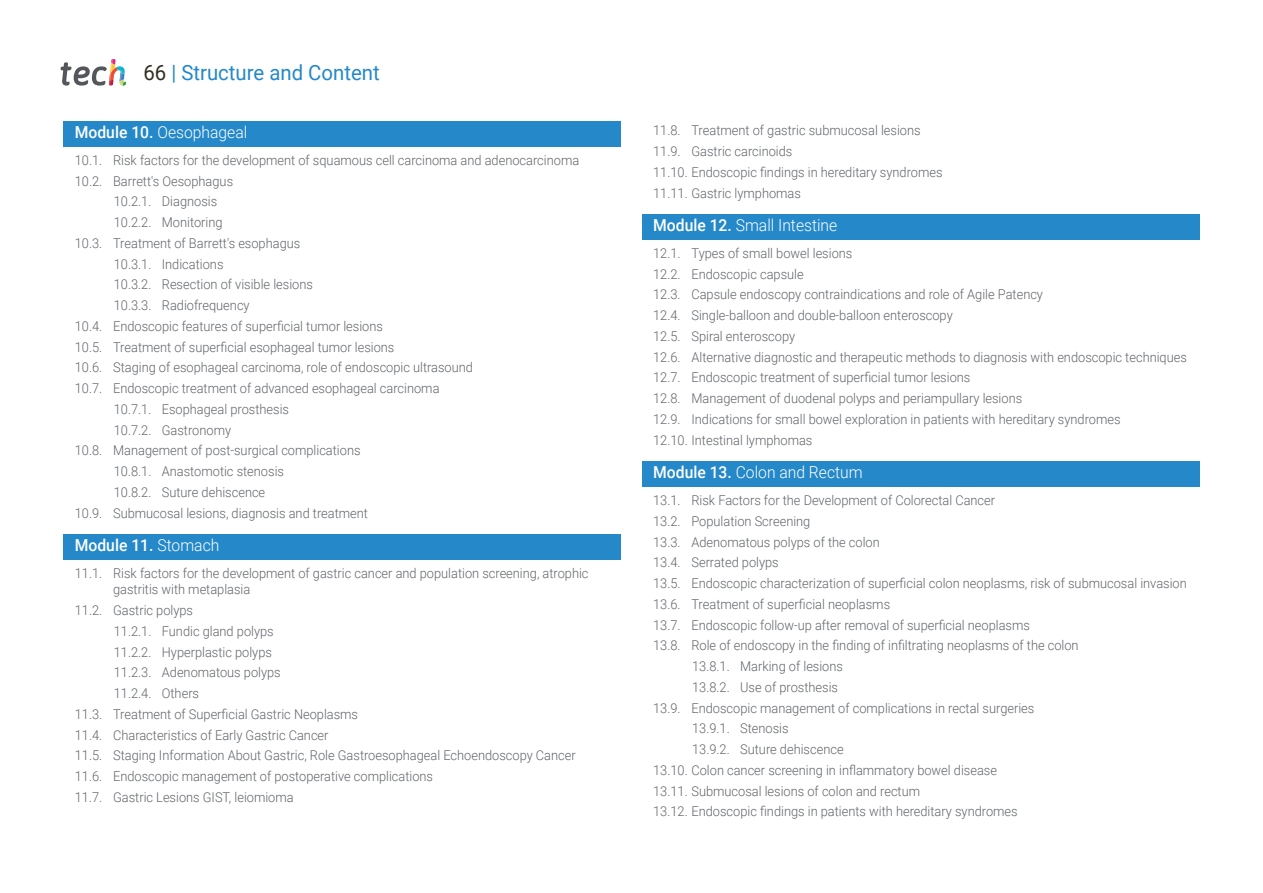
<style>
.page{position:relative;width:1263px;height:893px;background:#fff}
.page>*{position:absolute;margin:0;border:0;box-sizing:border-box;transform-origin:0 0}
.t1{font:21px "Roboto";color:#2488c9}
.t2{font:300 16.5px "Roboto";color:#fff;scale:.95 1}
.t3{font:500 16.5px "Roboto";color:#fff;scale:.95 1}
.t4{font:300 13.5px/20.7px "Roboto";color:#61646a;scale:.95 1}
.s1{color:#312e20}
.s2{font-weight:500}
.s3{font-weight:300}
</style>
<div class="page">
<div style="left:642px;top:214px;width:557px;height:25px;background:#2488c9"></div>
<div style="left:642px;top:461px;width:557px;height:25px;background:#2488c9"></div>
<svg style="left:61px;top:59px;width:65px;height:27px"></svg>
<div style="left:64px;top:121px;width:557px;height:25px;background:#2488c9"></div>
<div style="left:64px;top:534px;width:557px;height:25px;background:#2488c9"></div>
<h1 class="t1" style="left:144px;top:57px;width:238px"><span class="s1">66</span> | Structure and Content</h1>
<p class="t2" style="left:75px;top:120px;width:183px"><span class="s2">Module 10.</span> Oesophageal</p>
<p class="t4" style="left:75px;top:149px;width:532px">10.1. Risk factors for the development of squamous cell carcinoma and adenocarcinoma</p>
<p class="t4" style="left:75px;top:170px;width:168px">10.2. Barrett's Oesophagus</p>
<p class="t4" style="left:114px;top:191px;width:110px">10.2.1. Diagnosis</p>
<p class="t4" style="left:114px;top:211px;width:116px">10.2.2. Monitoring</p>
<p class="t4" style="left:75px;top:232px;width:239px">10.3. Treatment of Barrett's esophagus</p>
<p class="t4" style="left:114px;top:253px;width:117px">10.3.1. Indications</p>
<p class="t4" style="left:114px;top:274px;width:211px">10.3.2. Resection of visible lesions</p>
<p class="t4" style="left:114px;top:294px;width:144px">10.3.3. Radiofrequency</p>
<p class="t4" style="left:75px;top:315px;width:326px">10.4. Endoscopic features of superficial tumor lesions</p>
<p class="t4" style="left:75px;top:336px;width:338px">10.5. Treatment of superficial esophageal tumor lesions</p>
<p class="t4" style="left:75px;top:357px;width:421px">10.6. Staging of esophageal carcinoma, role of endoscopic ultrasound</p>
<p class="t4" style="left:75px;top:377px;width:385px">10.7. Endoscopic treatment of advanced esophageal carcinoma</p>
<p class="t4" style="left:114px;top:398px;width:186px">10.7.1. Esophageal prosthesis</p>
<p class="t4" style="left:114px;top:419px;width:125px">10.7.2. Gastronomy</p>
<p class="t4" style="left:75px;top:440px;width:302px">10.8. Management of post-surgical complications</p>
<p class="t4" style="left:114px;top:460px;width:181px">10.8.1. Anastomotic stenosis</p>
<p class="t4" style="left:114px;top:481px;width:161px">10.8.2. Suture dehiscence</p>
<p class="t4" style="left:75px;top:502px;width:310px">10.9. Submucosal lesions, diagnosis and treatment</p>
<p class="t3" style="left:75px;top:533px;width:154px">Module 11. <span class="s3">Stomach</span></p>
<p class="t4" style="left:113px;top:564px;width:502px;line-height:16.5px;text-indent:-38px">11.1. Risk factors for the development of gastric cancer and population screening, atrophic gastritis with metaplasia</p>
<p class="t4" style="left:75px;top:599px;width:126px">11.2. Gastric polyps</p>
<p class="t4" style="left:114px;top:620px;width:170px">11.2.1. Fundic gland polyps</p>
<p class="t4" style="left:114px;top:641px;width:168px">11.2.2. Hyperplastic polyps</p>
<p class="t4" style="left:114px;top:662px;width:177px">11.2.3. Adenomatous polyps</p>
<p class="t4" style="left:114px;top:682px;width:91px">11.2.4. Others</p>
<p class="t4" style="left:75px;top:703px;width:300px">11.3. Treatment of Superficial Gastric Neoplasms</p>
<p class="t4" style="left:75px;top:724px;width:269px">11.4. Characteristics of Early Gastric Cancer</p>
<p class="t4" style="left:75px;top:745px;width:529px">11.5. Staging Information About Gastric, Role Gastroesophageal Echoendoscopy Cancer</p>
<p class="t4" style="left:75px;top:765px;width:379px">11.6. Endoscopic management of postoperative complications</p>
<p class="t4" style="left:75px;top:786px;width:232px">11.7. Gastric Lesions GIST, leiomioma</p>
<p class="t4" style="left:653px;top:120px;width:306px">11.8. Treatment of gastric submucosal lesions 11.9. Gastric carcinoids<br>11.10. Endoscopic findings in hereditary syndromes 11.11. Gastric lymphomas</p>
<p class="t2" style="left:653px;top:213px;width:195px"><span class="s2">Module 12.</span> Small Intestine</p>
<p class="t4" style="left:653px;top:242px;width:563px">12.1. Types of small bowel lesions<br>12.2. Endoscopic capsule<br>12.3. Capsule endoscopy contraindications and role of Agile Patency<br>12.4. Single-balloon and double-balloon enteroscopy<br>12.5. Spiral enteroscopy<br>12.6. Alternative diagnostic and therapeutic methods to diagnosis with endoscopic techniques 12.7. Endoscopic treatment of superficial tumor lesions<br>12.8. Management of duodenal polyps and periampullary lesions<br>12.9. Indications for small bowel exploration in patients with hereditary syndromes<br>12.10. Intestinal lymphomas</p>
<p class="t2" style="left:653px;top:460px;width:222px"><span class="s2">Module 13.</span> Colon and Rectum</p>
<p class="t4" style="left:653px;top:489px;width:361px">13.1. Risk Factors for the Development of Colorectal Cancer</p>
<p class="t4" style="left:653px;top:510px;width:167px">13.2. Population Screening</p>
<p class="t4" style="left:653px;top:531px;width:240px">13.3. Adenomatous polyps of the colon</p>
<p class="t4" style="left:653px;top:552px;width:134px">13.4. Serrated polyps</p>
<p class="t4" style="left:653px;top:572px;width:563px">13.5. Endoscopic characterization of superficial colon neoplasms, risk of submucosal invasion</p>
<p class="t4" style="left:653px;top:593px;width:251px">13.6. Treatment of superficial neoplasms</p>
<p class="t4" style="left:653px;top:614px;width:398px">13.7. Endoscopic follow-up after removal of superficial neoplasms</p>
<p class="t4" style="left:653px;top:635px;width:449px">13.8. Role of endoscopy in the finding of infiltrating neoplasms of the colon</p>
<p class="t4" style="left:692px;top:655px;width:160px">13.8.1. Marking of lesions</p>
<p class="t4" style="left:692px;top:676px;width:155px">13.8.2. Use of prosthesis</p>
<p class="t4" style="left:653px;top:697px;width:403px">13.9. Endoscopic management of complications in rectal surgeries</p>
<p class="t4" style="left:692px;top:718px;width:103px">13.9.1. Stenosis</p>
<p class="t4" style="left:692px;top:738px;width:161px">13.9.2. Suture dehiscence</p>
<p class="t4" style="left:653px;top:759px;width:363px">13.10. Colon cancer screening in inflammatory bowel disease</p>
<p class="t4" style="left:653px;top:780px;width:282px">13.11. Submucosal lesions of colon and rectum</p>
<p class="t4" style="left:653px;top:801px;width:385px">13.12. Endoscopic findings in patients with hereditary syndromes</p>
</div>
